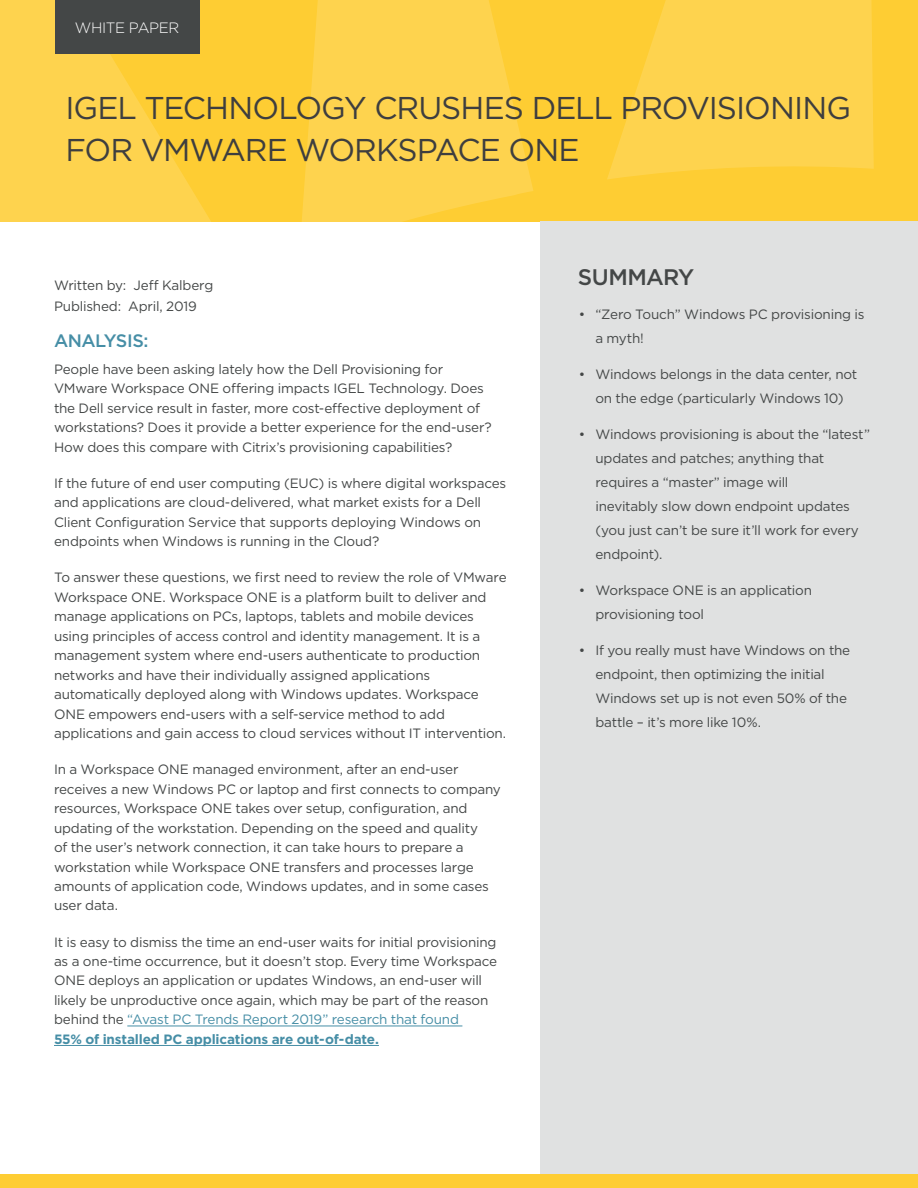
<style>
.page{position:relative;width:918px;height:1188px;background:#fff}
.page>*{position:absolute;margin:0;border:0;box-sizing:border-box;transform-origin:0 0}
.t1{font:31.5px/42px "Gotham";letter-spacing:-.035em;color:#3e3e3f}
.t2{font:500 22.5px "Gotham";letter-spacing:-.03em;color:#444747}
.t3{font:500 18px "Gotham";letter-spacing:-.025em;color:#468ea6}
.t4{font:300 15px "Gotham";letter-spacing:-.025em;color:#fff}
.t5{font:13.5px/19.5px "Gotham";letter-spacing:-.015em;color:#444747}
.s1{color:#468ea6}
.s2{font-weight:700;color:#468ea6}
</style>
<div class="page">
<div style="left:0;top:0;width:918px;height:221px;background:#fecd33"></div>
<svg style="left:607px;top:0;width:267px;height:179px;fill:#fed34e"></svg>
<svg style="left:299px;top:0;width:234px;height:222px;fill:#fed34e"></svg>
<svg style="left:0;top:0;width:245px;height:222px;fill:#fed34e"></svg>
<div style="left:540px;top:221px;width:378px;height:967px;background:#e0e1e1"></div>
<div style="left:0;top:1174px;width:918px;height:14px;background:#fecd33"></div>
<div style="left:56px;top:0;width:144px;height:54px;background:#444747"></div>
<hr style="left:127px;top:1026px;width:335px;height:1px;background:#468ea6">
<hr style="left:54px;top:1045px;width:325px;height:1px;background:#468ea6">
<p class="t4" style="left:75px;top:18px;width:106px">WHITE PAPER</p>
<h1 class="t1" style="left:65px;top:86px;width:787px">IGEL TECHNOLOGY CRUSHES DELL PROVISIONING<br>FOR VMWARE WORKSPACE ONE</h1>
<p class="t5" style="left:54px;top:275px;width:161px;line-height:21px">Written by: Jeff Kalberg<br>Published: April, 2019</p>
<h3 class="t3" style="left:54px;top:329px;width:96px">ANALYSIS:</h3>
<p class="t5" style="left:54px;top:359px;width:439px">People have been asking lately how the Dell Provisioning for VMware Workspace ONE offering impacts IGEL Technology. Does the Dell service result in faster, more cost-effective deployment of workstations? Does it provide a better experience for the end-user?<br>How does this compare with Citrix’s provisioning capabilities?</p>
<p class="t5" style="left:54px;top:473px;width:454px">If the future of end user computing (EUC) is where digital workspaces and applications are cloud-delivered, what market exists for a Dell Client Configuration Service that supports deploying Windows on endpoints when Windows is running in the Cloud?</p>
<p class="t5" style="left:54px;top:567px;width:454px">To answer these questions, we first need to review the role of VMware Workspace ONE. Workspace ONE is a platform built to deliver and manage applications on PCs, laptops, tablets and mobile devices using principles of access control and identity management. It is a management system where end-users authenticate to production networks and have their individually assigned applications automatically deployed along with Windows updates. Workspace ONE empowers end-users with a self-service method to add applications and gain access to cloud services without IT intervention.</p>
<p class="t5" style="left:54px;top:759px;width:448px">In a Workspace ONE managed environment, after an end-user receives a new Windows PC or laptop and first connects to company resources, Workspace ONE takes over setup, configuration, and updating of the workstation. Depending on the speed and quality<br>of the user’s network connection, it can take hours to prepare a workstation while Workspace ONE transfers and processes large amounts of application code, Windows updates, and in some cases user data.</p>
<p class="t5" style="left:54px;top:932px;width:445px">It is easy to dismiss the time an end-user waits for initial provisioning as a one-time occurrence, but it doesn’t stop. Every time Workspace ONE deploys an application or updates Windows, an end-user will likely be unproductive once again, which may be part of the reason behind the <span class="s1">“Avast PC Trends Report 2019” research that found<br></span><span class="s2">55% of installed PC applications are out-of-date.</span></p>
<h2 class="t2" style="left:578px;top:262px;width:118px">SUMMARY</h2>
<p class="t5" style="left:595px;top:302px;width:271px;line-height:24px;text-indent:-16px">• “Zero Touch” Windows PC provisioning is a myth!</p>
<p class="t5" style="left:579px;top:362px;width:280px;line-height:24px;text-align:center">• Windows belongs in the data center, not on the edge (particularly Windows 10)</p>
<p class="t5" style="left:595px;top:422px;width:276px;line-height:24px;text-indent:-16px">• Windows provisioning is about the “latest” updates and patches; anything that requires a “master” image will<br>inevitably slow down endpoint updates (you just can’t be sure it’ll work for every endpoint).</p>
<p class="t5" style="left:595px;top:578px;width:218px;line-height:24px;text-indent:-16px">• Workspace ONE is an application provisioning tool</p>
<p class="t5" style="left:595px;top:638px;width:256px;line-height:24px;text-indent:-16px">• If you really must have Windows on the endpoint, then optimizing the initial Windows set up is not even 50% of the battle – it’s more like 10%.</p>
</div>
